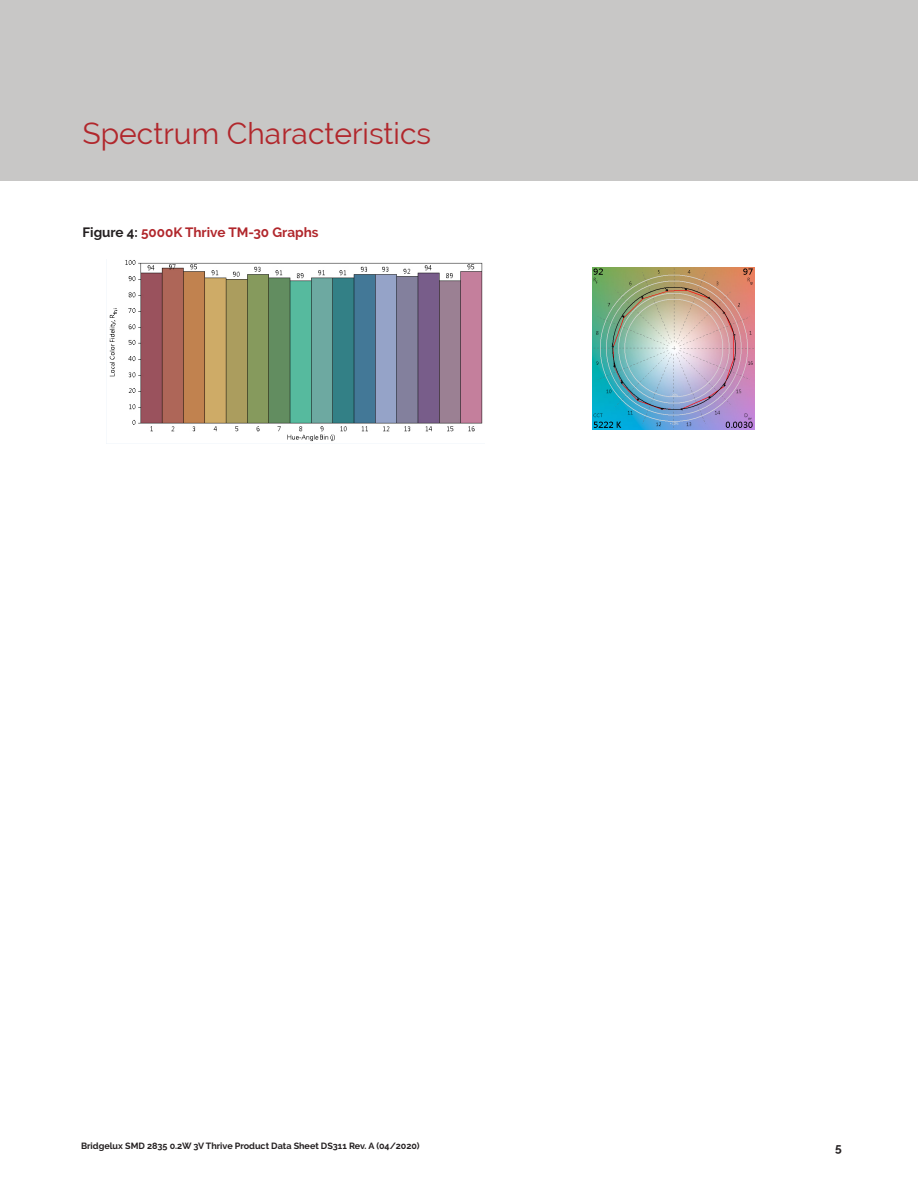
<style>
.page{position:relative;width:918px;height:1188px;background:#fff}
.page>*{position:absolute;margin:0;border:0;box-sizing:border-box;transform-origin:0 0}
.section_header{font:30px "Raleway";color:#b1272c}
.main_text_block{font:700 13.5px "Raleway";color:#b1272c}
.t1{font:700 12px "Raleway";color:#231f20}
.t2{font:700 9px "Raleway";color:#231f20}
.s1{color:#231f20}
</style>
<div class="page">
<div style="left:0;top:0;width:918px;height:181px;background:#c8c7c6"></div>
<img style="left:592px;top:268px;width:162px;height:162px">
<img style="left:109px;top:260px;width:374px;height:182px">
<p class="section_header" style="left:82px;top:116px;width:350px">Spectrum Characteristics</p>
<p class="main_text_block" style="left:82px;top:225px;width:238px"><span class="s1">Figure 4:</span> 5000K Thrive TM-30 Graphs</p>
<p class="t2" style="left:81px;top:1141px;width:340px">Bridgelux SMD 2835 0.2W 3V Thrive Product Data Sheet DS311 Rev. A (04/2020)</p>
<h3 class="t1" style="left:835px;top:1141px;width:8px">5</h3>
</div>
